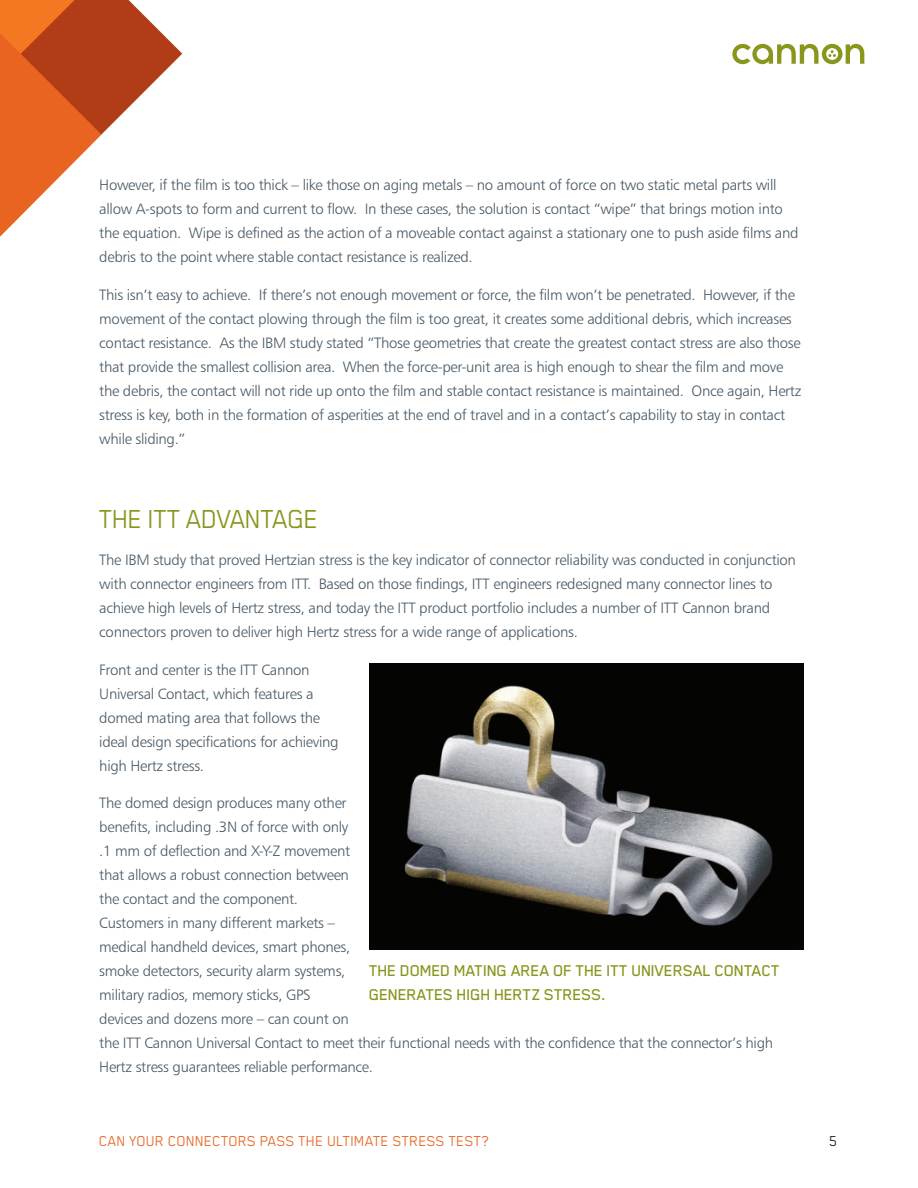
<style>
.page{position:relative;width:918px;height:1188px;background:#fff}
.page>*{position:absolute;margin:0;border:0;box-sizing:border-box;transform-origin:0 0}
.t1{font:30px "Blender Pro";letter-spacing:-.03em;color:#8a951c}
.t2{font:500 18px/24px "Blender Pro";letter-spacing:-.02em;color:#8a951c}
.t3{font:16.5px "Blender Pro";color:#ea6421}
.t4{font:16.5px "Blender Pro";color:#231f20}
.t5{font:15px/24px "Humanist 777 BT Light B";letter-spacing:-.02em;color:#475865}
</style>
<div class="page">
<svg style="left:0;top:0;width:182px;height:237px"></svg>
<svg style="left:732px;top:44px;width:132px;height:20px"></svg>
<img style="left:369px;top:663px;width:434px;height:287px">
<p class="t5" style="left:99px;top:174px;width:701px">However, if the film is too thick – like those on aging metals – no amount of force on two static metal parts will allow A-spots to form and current to flow. In these cases, the solution is contact “wipe” that brings motion into the equation. Wipe is defined as the action of a moveable contact against a stationary one to push aside films and debris to the point where stable contact resistance is realized.</p>
<p class="t5" style="left:99px;top:284px;width:704px">This isn’t easy to achieve. If there’s not enough movement or force, the film won’t be penetrated. However, if the movement of the contact plowing through the film is too great, it creates some additional debris, which increases contact resistance. As the IBM study stated “Those geometries that create the greatest contact stress are also those that provide the smallest collision area. When the force-per-unit area is high enough to shear the film and move the debris, the contact will not ride up onto the film and stable contact resistance is maintained. Once again, Hertz stress is key, both in the formation of asperities at the end of travel and in a contact’s capability to stay in contact while sliding.”</p>
<h1 class="t1" style="left:99px;top:510px;width:221px">THE ITT ADVANTAGE</h1>
<p class="t5" style="left:99px;top:549px;width:698px">The IBM study that proved Hertzian stress is the key indicator of connector reliability was conducted in conjunction with connector engineers from ITT. Based on those findings, ITT engineers redesigned many connector lines to achieve high levels of Hertz stress, and today the ITT product portfolio includes a number of ITT Cannon brand connectors proven to deliver high Hertz stress for a wide range of applications.</p>
<p class="t5" style="left:99px;top:659px;width:241px">Front and center is the ITT Cannon Universal Contact, which features a domed mating area that follows the ideal design specifications for achieving high Hertz stress.</p>
<p class="t5" style="left:99px;top:792px;width:675px">The domed design produces many other<br>benefits, including .3N of force with only<br>.1 mm of deflection and X-Y-Z movement<br>that allows a robust connection between<br>the contact and the component.<br>Customers in many different markets –<br>medical handheld devices, smart phones,<br>smoke detectors, security alarm systems,<br>military radios, memory sticks, GPS<br>devices and dozens more – can count on<br>the ITT Cannon Universal Contact to meet their functional needs with the confidence that the connector’s high Hertz stress guarantees reliable performance.</p>
<p class="t2" style="left:369px;top:960px;width:413px">THE DOMED MATING AREA OF THE ITT UNIVERSAL CONTACT<br>GENERATES HIGH HERTZ STRESS.</p>
<p class="t3" style="left:99px;top:1136px;width:391px">CAN YOUR CONNECTORS PASS THE ULTIMATE STRESS TEST?</p>
<p class="t4" style="left:829px;top:1136px;width:10px">5</p>
</div>
